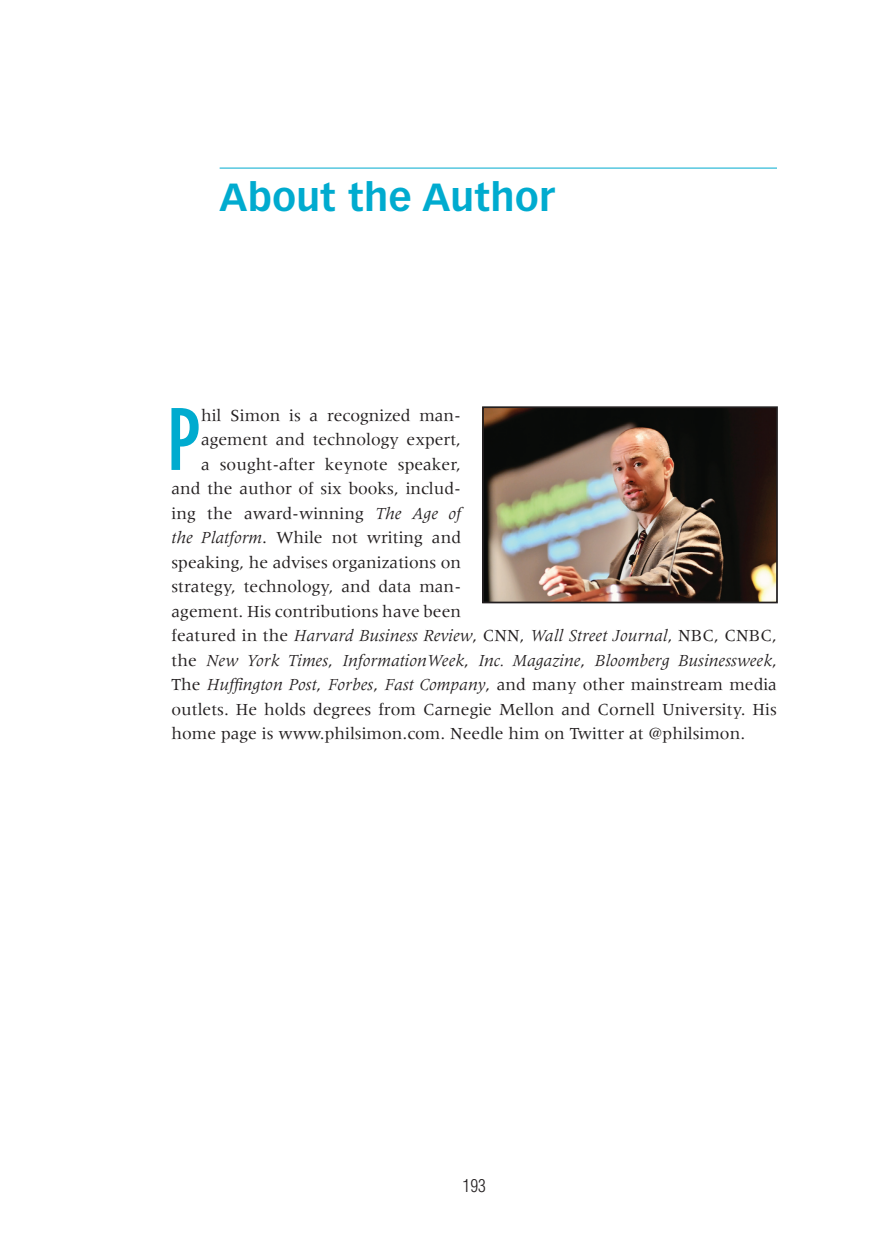
<style>
.page{position:relative;width:882px;height:1260px;background:#fff}
.page>*{position:absolute;margin:0;border:0;box-sizing:border-box;transform-origin:0 0}
.t1{font:700 condensed 84px "DIN Neuzeit Grotesk Std";color:#00abcf}
.t2{font:700 38.5px "Vectora LT Std";letter-spacing:.01em;color:#00abcf}
.t3{font:17.5px "Meridien LT Std";color:#231f20}
.t4{font:italic 17.5px "Meridien LT Std";color:#231f20}
.t5{font:300 condensed 17.5px "Helvetica LT Std";color:#231f20}
.s1{font-style:italic}
.s2{font-style:normal}
</style>
<div class="page">
<hr style="left:220px;top:168px;width:557px;height:1px;background:#00abcf">
<img style="left:485px;top:409px;width:290px;height:191px">
<div style="left:482px;top:406px;width:296px;height:197px;border:2px solid #231f20"></div>
<p class="t2" style="left:220px;top:173px;width:337px">About the Author</p>
<p class="t1" style="left:167px;top:391px;width:36px">P</p>
<p class="t3" style="left:201px;top:406px;width:262px">hil Simon is a recognized man-</p>
<p class="t3" style="left:201px;top:430px;width:262px">agement and technology expert,</p>
<p class="t3" style="left:201px;top:455px;width:262px">a sought-after keynote speaker,</p>
<p class="t3" style="left:172px;top:479px;width:291px">and the author of six books, includ-</p>
<p class="t3" style="left:172px;top:504px;width:291px">ing the award-winning <span class="s1">The Age of</span></p>
<p class="t3" style="left:172px;top:528px;width:291px"><span class="s1">the Platform</span>. While not writing and</p>
<p class="t3" style="left:172px;top:553px;width:291px">speaking, he advises organizations on</p>
<p class="t3" style="left:172px;top:577px;width:291px">strategy, technology, and data man-</p>
<p class="t3" style="left:172px;top:602px;width:291px">agement. His contributions have been</p>
<p class="t4" style="left:172px;top:627px;width:607px"><span class="s2">featured in the</span> Harvard Business Review<span class="s2">, CNN,</span> Wall Street Journal<span class="s2">, NBC, CNBC,</span></p>
<p class="t4" style="left:172px;top:651px;width:607px"><span class="s2">the</span> New York Times<span class="s2">,</span> InformationWeek<span class="s2">,</span> Inc. Magazine<span class="s2">,</span> Bloomberg Businessweek<span class="s2">,</span></p>
<p class="t3" style="left:172px;top:675px;width:607px">The <span class="s1">Huffington Post</span>, <span class="s1">Forbes</span>, <span class="s1">Fast Company</span>, and many other mainstream media</p>
<p class="t3" style="left:172px;top:700px;width:607px">outlets. He holds degrees from Carnegie Mellon and Cornell University. His</p>
<p class="t3" style="left:172px;top:724px;width:575px">home page is www.philsimon.com. Needle him on Twitter at @philsimon.</p>
<p class="t5" style="left:463px;top:1174px;width:25px">193</p>
</div>
